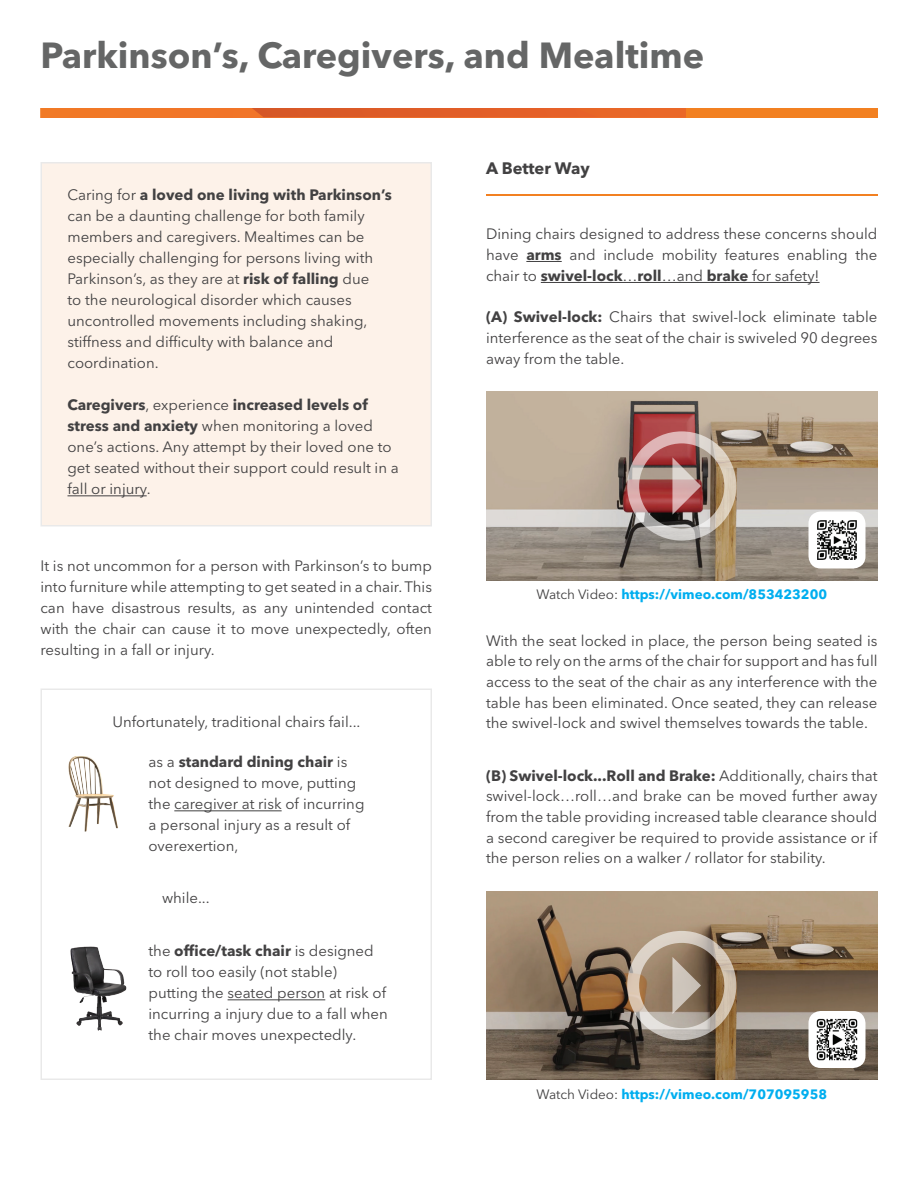
<style>
.page{position:relative;width:918px;height:1188px;background:#fff}
.page>*{position:absolute;margin:0;border:0;box-sizing:border-box;transform-origin:0 0}
.t1{font:700 36px "Avenir Next LT Pro";color:#656666}
.t2{font:700 16.5px "Avenir Next LT Pro";color:#424142}
.t3{font:15px/21px "Avenir Next LT Pro";color:#424142;text-align:justify}
.t4{font:700 13.5px "Avenir Next LT Pro";color:#00aeef}
.s1{font-weight:700}
.s2{font-weight:400;color:#424142}
</style>
<div class="page">
<div style="left:41px;top:163px;width:390px;height:363px;background:#fdf2e9"></div>
<hr style="left:68px;top:495px;width:79px;height:1px;background:#424142">
<hr style="left:174px;top:810px;width:108px;height:1px;background:#424142">
<hr style="left:228px;top:999px;width:97px;height:1px;background:#424142">
<img style="left:68px;top:756px;width:50px;height:76px">
<img style="left:70px;top:946px;width:57px;height:85px">
<hr style="left:526px;top:261px;width:36px;height:1px;background:#424142">
<hr style="left:541px;top:282px;width:279px;height:1px;background:#424142">
<img style="left:486px;top:392px;width:392px;height:188px">
<img style="left:486px;top:891px;width:392px;height:189px">
<div style="left:627px;top:431px;width:109px;height:110px;border:12px solid #fff;border-radius:50%"></div>
<svg style="left:672px;top:457px;width:29px;height:58px;background:#ae7a79"></svg>
<div style="left:627px;top:931px;width:109px;height:109px;border:12px solid #fff;border-radius:50%"></div>
<svg style="left:672px;top:957px;width:29px;height:57px;background:#a79888"></svg>
<img style="left:813px;top:516px;width:48px;height:48px">
<div style="left:809px;top:512px;width:57px;height:56px;border:3px solid #fff;border-radius:11px"></div>
<div style="left:810px;top:1012px;width:54px;height:54px;background:#fff;border-radius:11px"></div>
<img style="left:816px;top:1018px;width:42px;height:43px">
<div style="left:809px;top:1011px;width:57px;height:57px;border:3px solid #fff;border-radius:11px"></div>
<hr style="left:486px;top:194px;width:392px;height:2px;background:#f28021">
<svg style="left:52px;top:108px;width:634px;height:9px;background:#e66627"></svg>
<div style="left:686px;top:108px;width:192px;height:9px;background:#f28021"></div>
<h1 class="t1" style="left:40px;top:33px;width:665px">Parkinson’s, Caregivers, and Mealtime</h1>
<p class="t3" style="left:68px;top:185px;width:326px;text-align:left">Caring for <span class="s1">a loved one living with Parkinson’s </span>can be a daunting challenge for both family members and caregivers. Mealtimes can be especially challenging for persons living with Parkinson’s, as they are at <span class="s1">risk of falling</span> due<br>to the neurological disorder which causes uncontrolled movements including shaking, stiffness and difficulty with balance and coordination.</p>
<p class="t3" style="left:68px;top:395px;width:333px;text-align:left"><span class="s1">Caregivers</span>, experience <span class="s1">increased levels of stress and anxiety</span> when monitoring a loved one’s actions. Any attempt by their loved one to get seated without their support could result in a fall or injury.</p>
<p class="t3" style="left:40px;top:555px;width:393px">It is not uncommon for a person with Parkinson’s to bump into furniture while attempting to get seated in a chair. This can have disastrous results, as any unintended contact with the chair can cause it to move unexpectedly, often resulting in a fall or injury.</p>
<p class="t3" style="left:112px;top:711px;width:250px">Unfortunately, traditional chairs fail...</p>
<p class="t3" style="left:148px;top:752px;width:218px;text-align:left">as a <span class="s1">standard dining chair</span> is not designed to move, putting the caregiver at risk of incurring a personal injury as a result of overexertion,</p>
<p class="t3" style="left:162px;top:888px;width:49px">while...</p>
<p class="t3" style="left:148px;top:941px;width:241px;text-align:left">the <span class="s1">office/task chair</span> is designed to roll too easily (not stable) putting the seated person at risk of incurring a injury due to a fall when the chair moves unexpectedly.</p>
<p class="t2" style="left:486px;top:159px;width:105px">A Better Way</p>
<p class="t3" style="left:486px;top:223px;width:393px">Dining chairs designed to address these concerns should have <span class="s1">arms</span> and include mobility features enabling the chair to <span class="s1">swivel-lock</span>…<span class="s1">roll</span>…and <span class="s1">brake</span> for safety!</p>
<p class="t3" style="left:486px;top:306px;width:393px"><span class="s1">(A) Swivel-lock:</span> Chairs that swivel-lock eliminate table interference as the seat of the chair is swiveled 90 degrees away from the table.</p>
<p class="t4" style="left:536px;top:586px;width:292px"><span class="s2">Watch Video:</span> https://vimeo.com/853423200</p>
<p class="t3" style="left:486px;top:630px;width:393px">With the seat locked in place, the person being seated is able to rely on the arms of the chair for support and has full access to the seat of the chair as any interference with the table has been eliminated. Once seated, they can release the swivel-lock and swivel themselves towards the table.</p>
<p class="t3" style="left:486px;top:765px;width:393px"><span class="s1">(B) Swivel-lock...Roll and Brake:</span> Additionally, chairs that swivel-lock…roll…and brake can be moved further away from the table providing increased table clearance should a second caregiver be required to provide assistance or if the person relies on a walker / rollator for stability.</p>
<p class="t4" style="left:536px;top:1086px;width:292px"><span class="s2">Watch Video:</span> https://vimeo.com/707095958</p>
</div>
